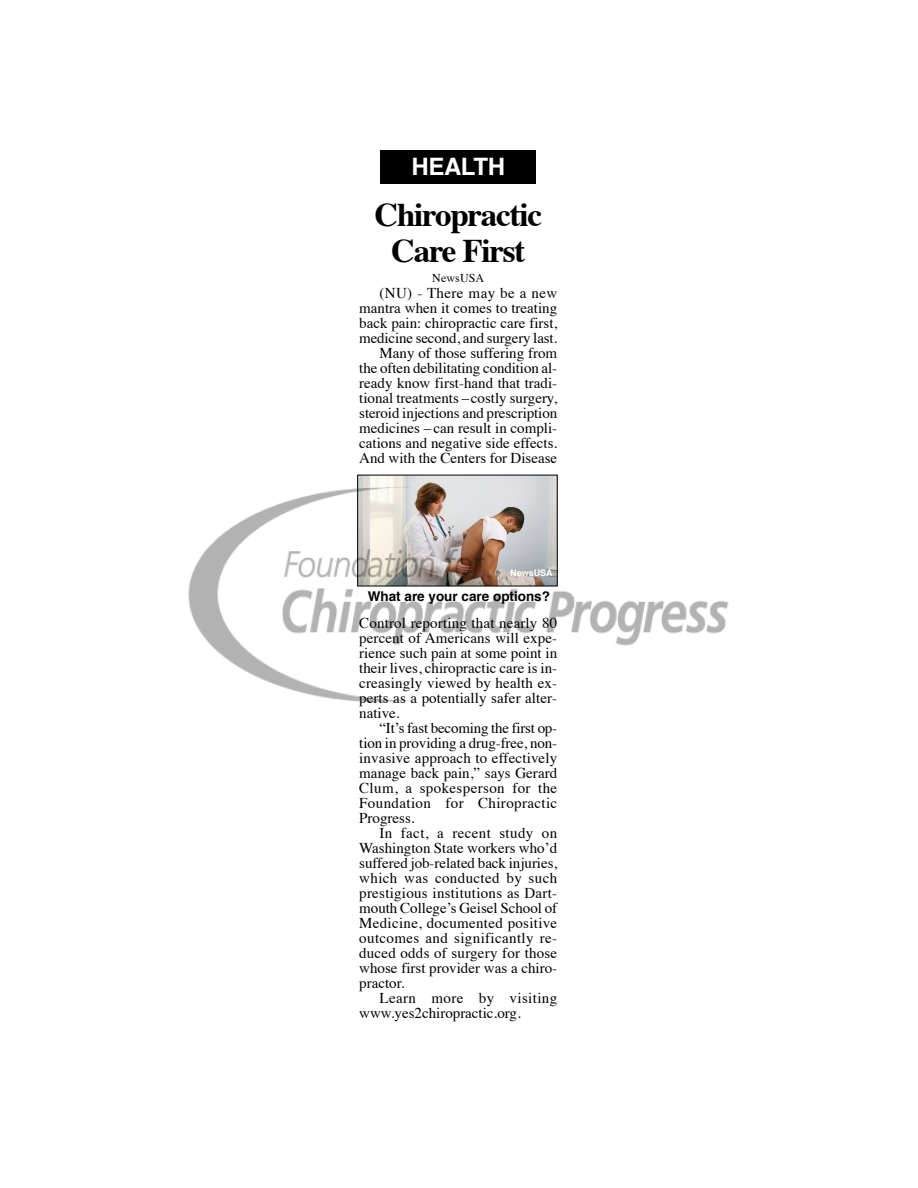
<style>
.page{position:relative;width:918px;height:1188px;background:#fff}
.page>*{position:absolute;margin:0;border:0;box-sizing:border-box;transform-origin:0 0}
.t1{font:700 33px/36px "Times";letter-spacing:-.035em;color:#000;text-align:center}
.t2{font:700 24px "Helvetica";letter-spacing:-.015em;color:#fff}
.t3{font:15px/15px "Times";color:#000;text-align:justify}
.t4{font:700 13.5px "Helvetica";color:#000}
.t5{font:12px "Times";letter-spacing:.01em;color:#000}
.t6{font:700 9px "Helvetica";color:#fff}
</style>
<div class="page">
<div style="left:380px;top:150px;width:156px;height:34px;background:#000"></div>
<img style="left:188px;top:474px;width:541px;height:228px">
<h2 class="t2" style="left:412px;top:157px;width:95px">HEAltH</h2>
<h1 class="t1" style="left:374px;top:200px;width:169px">Chiropractic<br>Care First</h1>
<p class="t5" style="left:432px;top:273px;width:54px">NewsUSA</p>
<p class="t3" style="left:359px;top:287px;width:200px;text-align:right">(NU) - There may be a new mantra when it comes to treating back pain: chiropractic care first, medicine second, and surgery last.<br>Many of those suffering from the often debilitating condition al&shy;ready know first-hand that tradi&shy;tional treatments –costly surgery, steroid injections and prescription medicines – can result in compli&shy;cations and negative side effects.<br>And with the Centers for Disease</p>
<p class="t6" style="left:510px;top:569px;width:44px">NewsUSA</p>
<p class="t4" style="left:368px;top:591px;width:184px">What are your care options?</p>
<p class="t3" style="left:359px;top:617px;width:200px">Control reporting that nearly 80 percent of Americans will expe&shy;rience such pain at some point in their lives, chiropractic care is in&shy;creasingly viewed by health ex&shy;perts as a potentially safer alter&shy;native.</p>
<p class="t3" style="left:359px;top:722px;width:200px;text-indent:20px">“It’s fast becoming the first op&shy;tion in providing a drug-free, non&shy;invasive approach to effectively manage back pain,” says Gerard Clum, a spokesperson for the Foundation for Chiropractic Progress.</p>
<p class="t3" style="left:359px;top:827px;width:200px;text-indent:20px">In fact, a recent study on Washington State workers who’d suffered job-related back injuries, which was conducted by such prestigious institutions as Dart&shy;mouth College’s Geisel School of Medicine, documented positive outcomes and significantly re&shy;duced odds of surgery for those whose first provider was a chiro&shy;practor.</p>
<p class="t3" style="left:359px;top:992px;width:199px;text-indent:20px">Learn more by visiting www.yes2chiropractic.org.</p>
</div>
